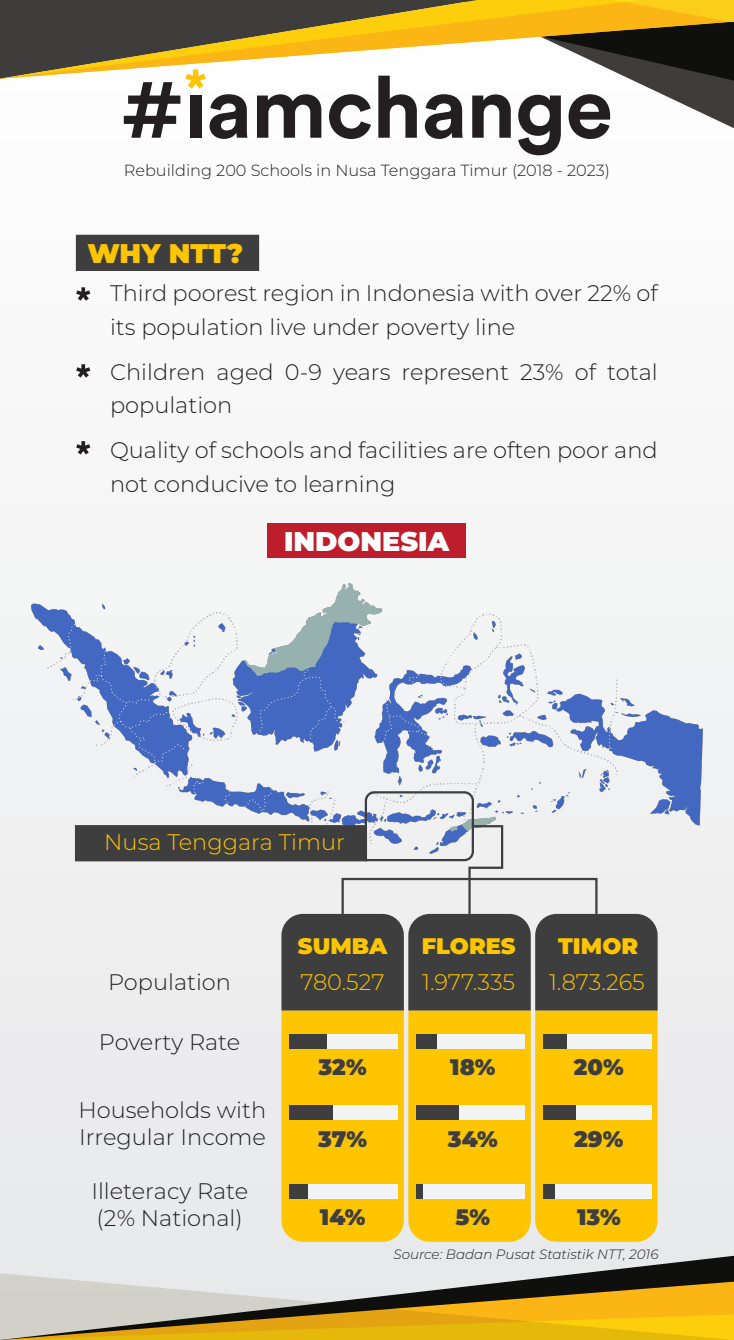
<style>
.page{position:relative;width:734px;height:1340px;background:#fff}
.page>*{position:absolute;margin:0;border:0;box-sizing:border-box;transform-origin:0 0}
.t1{font:900 27px "Montserrat";color:#fff}
.t2{font:900 27px "Montserrat";color:#ffc500}
.t3{font:300 22.5px/33.8px "Montserrat";color:#231f20}
.t4{font:300 22.5px "Montserrat";color:#ffc500}
.t5{font:900 22.5px "Montserrat";color:#3e3e3f}
.t6{font:900 22.5px "Montserrat";color:#ffc500}
.t7{font:300 16.2px "Montserrat";color:#231f20}
.t8{font:italic 300 13.5px "Montserrat";color:#231f20}
</style>
<div class="page">
<div style="left:0;top:2px;width:733px;height:1337px;background:linear-gradient(to right,#f2f3f3,#f7f8f8)"></div>
<div style="left:76px;top:235px;width:183px;height:36px;background:#3e3e3f"></div>
<div style="left:268px;top:523px;width:198px;height:34px;background:#be1d2c"></div>
<svg style="left:0;top:0;width:733px;height:155px"></svg>
<svg style="left:76px;top:287px;width:14px;height:14px"></svg>
<svg style="left:76px;top:364px;width:14px;height:13px"></svg>
<svg style="left:76px;top:441px;width:14px;height:13px"></svg>
<img style="left:32px;top:583px;width:670px;height:277px">
<div style="left:75px;top:825px;width:292px;height:36px;background:#3e3e3f;border:2px solid #3e3e3f"></div>
<svg style="left:281px;top:790px;width:376px;height:451px"></svg>
<div style="left:289px;top:1034px;width:108px;height:15px;background:#f2f3f4"></div>
<div style="left:289px;top:1034px;width:37px;height:15px;background:#3e3e3f"></div>
<div style="left:416px;top:1034px;width:108px;height:15px;background:#f2f3f4"></div>
<div style="left:416px;top:1034px;width:20px;height:15px;background:#3e3e3f"></div>
<div style="left:543px;top:1034px;width:108px;height:15px;background:#f2f3f4"></div>
<div style="left:543px;top:1034px;width:23px;height:15px;background:#3e3e3f"></div>
<div style="left:289px;top:1105px;width:108px;height:14px;background:#f2f3f4"></div>
<div style="left:289px;top:1105px;width:43px;height:14px;background:#3e3e3f"></div>
<div style="left:416px;top:1105px;width:108px;height:14px;background:#f2f3f4"></div>
<div style="left:416px;top:1105px;width:42px;height:14px;background:#3e3e3f"></div>
<div style="left:543px;top:1105px;width:108px;height:14px;background:#f2f3f4"></div>
<div style="left:543px;top:1105px;width:32px;height:14px;background:#3e3e3f"></div>
<div style="left:289px;top:1184px;width:108px;height:15px;background:#f2f3f4"></div>
<div style="left:289px;top:1184px;width:19px;height:15px;background:#3e3e3f"></div>
<div style="left:416px;top:1184px;width:108px;height:15px;background:#f2f3f4"></div>
<div style="left:416px;top:1184px;width:6px;height:15px;background:#3e3e3f"></div>
<div style="left:543px;top:1184px;width:108px;height:15px;background:#f2f3f4"></div>
<div style="left:543px;top:1184px;width:11px;height:15px;background:#3e3e3f"></div>
<svg style="left:0;top:1255px;width:733px;height:18px;background:#d3d4d4"></svg>
<svg style="left:0;top:1273px;width:733px;height:66px;background:#c1a860"></svg>
<p class="t7" style="left:124px;top:159px;width:487px">Rebuilding 200 Schools in Nusa Tenggara Timur (2018 - 2023)</p>
<p class="t2" style="left:87px;top:233px;width:157px">WHY NTT?</p>
<p class="t3" style="left:110px;top:275px;width:549px">Third poorest region in Indonesia with over 22% of its population live under poverty line</p>
<p class="t3" style="left:110px;top:354px;width:549px">Children aged 0-9 years represent 23% of total population</p>
<p class="t3" style="left:110px;top:433px;width:549px">Quality of schools and facilities are often poor and not conducive to learning</p>
<p class="t1" style="left:284px;top:521px;width:167px">INDONESIA</p>
<p class="t4" style="left:104px;top:826px;width:242px">Nusa Tenggara Timur</p>
<p class="t3" style="left:108px;top:964px;width:124px">Population</p>
<p class="t3" style="left:99px;top:1023px;width:143px">Poverty Rate</p>
<p class="t3" style="left:78px;top:1096px;width:189px;line-height:27px">Households with<br>Irregular Income</p>
<p class="t3" style="left:91px;top:1176px;width:158px;line-height:27px">Illeteracy Rate (2% National)</p>
<p class="t6" style="left:298px;top:929px;width:91px">SUMBA</p>
<p class="t6" style="left:421px;top:929px;width:95px">FLORES</p>
<p class="t6" style="left:558px;top:929px;width:81px">TIMOR</p>
<p class="t4" style="left:300px;top:967px;width:86px">780.527</p>
<p class="t4" style="left:422px;top:967px;width:94px">1.977.335</p>
<p class="t4" style="left:549px;top:967px;width:97px">1.873.265</p>
<p class="t5" style="left:318px;top:1050px;width:50px">32%</p>
<p class="t5" style="left:450px;top:1050px;width:47px">18%</p>
<p class="t5" style="left:573px;top:1050px;width:51px">20%</p>
<p class="t5" style="left:318px;top:1121px;width:51px">37%</p>
<p class="t5" style="left:448px;top:1121px;width:51px">34%</p>
<p class="t5" style="left:574px;top:1121px;width:51px">29%</p>
<p class="t5" style="left:320px;top:1199px;width:47px">14%</p>
<p class="t5" style="left:455px;top:1199px;width:36px">5%</p>
<p class="t5" style="left:577px;top:1199px;width:45px">13%</p>
<p class="t8" style="left:393px;top:1244px;width:266px">Source: Badan Pusat Statistik NTT, 2016</p>
</div>
